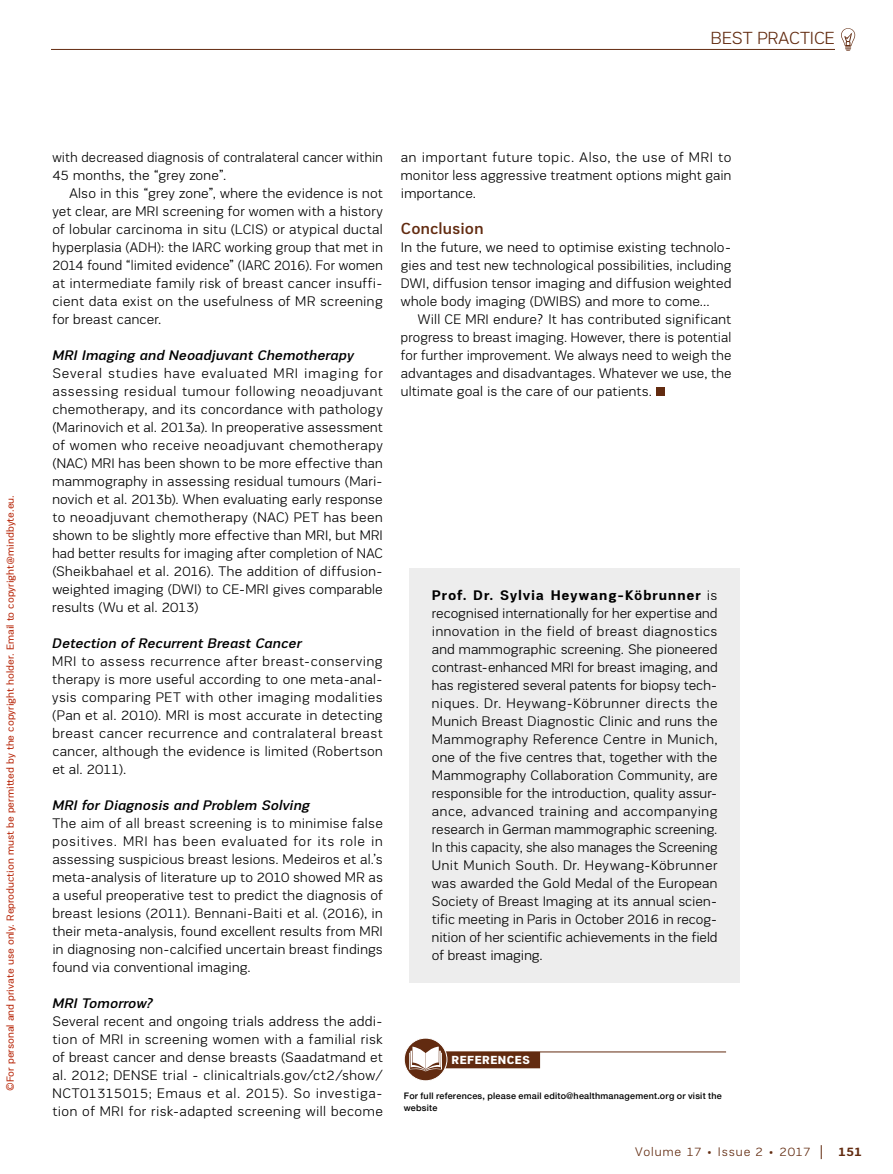
<style>
.page{position:relative;width:893px;height:1174px;background:#fff}
.page>*{position:absolute;margin:0;border:0;box-sizing:border-box;transform-origin:0 0}
.t1{font:300 18px "PRC Fidelity";color:#622b10}
.t2{font:500 16.5px "PRC Fidelity";letter-spacing:.015em;color:#622b10}
.t3{font:300 14.25px/18px "PRC Fidelity";letter-spacing:.015em;color:#000;text-align:justify}
.t4{font:italic 500 14.25px "PRC Fidelity";letter-spacing:.01em;color:#000}
.t5{font:300 14.25px/18px "PRC Fidelity";letter-spacing:.015em;color:#000;scale:.95 1}
.t6{font:300 12.75px "PRC Fidelity";letter-spacing:.065em;color:#622b10}
.t7{font:700 12.75px "PRC Fidelity";color:#622b10}
.t8{font:900 12px "PRC Fidelity";letter-spacing:.045em;color:#fff}
.t9{font:10.5px "PRC Fidelity";color:#b8290c}
.t10{font:500 9px/12px "Helvetica Neue";letter-spacing:.025em;color:#000}
.s1{font-weight:700}
</style>
<div class="page">
<svg style="left:841px;top:28px;width:14px;height:23px"></svg>
<hr style="left:51px;top:49px;width:784px;height:1px;background:#622b10">
<svg style="left:821px;top:1145px;width:1px;height:14px"></svg>
<div style="left:656px;top:387px;width:8px;height:9px;background:#622b10"></div>
<hr style="left:438px;top:1051px;width:288px;height:1px;background:#622b10">
<div style="left:444px;top:1051px;width:96px;height:17px;background:#622b10"></div>
<div style="left:404px;top:1038px;width:43px;height:42px;background:#622b10;border-radius:50%"></div>
<div style="left:404px;top:1037px;width:43px;height:44px;border:1px solid #fff;border-radius:50%"></div>
<svg style="left:409px;top:1046px;width:33px;height:25px"></svg>
<div style="left:409px;top:568px;width:331px;height:414px;background:#ededed"></div>
<p class="t1" style="left:711px;top:28px;width:12px">BEST</p>
<p class="t1" style="left:758px;top:28px;width:77px">PRACTI CE</p>
<p class="t9" style="left:4px;top:1091px;width:597px;rotate:-90deg">©For personal and private use only. Reproduction must be permitted by the copyright holder. Email to copyright@mindbyte.eu.</p>
<p class="t5" style="left:52px;top:148px;width:349px">with decreased diagnosis of contralateral cancer within<br>45 months, the “grey zone”.</p>
<p class="t3" style="left:52px;top:184px;width:332px;text-indent:17px">Also in this “grey zone”, where the evidence is not yet clear, are MRI screening for women with a history of lobular carcinoma in situ (LCIS) or atypical ductal hyperplasia (ADH</p>
<p class="t3" style="left:52px;top:238px;width:332px;text-indent:105px">): the IARC working group that met in 2014 found “limited evidence” (IARC 2016). For women at intermediate family risk of breast cancer insuffi&shy;cient data exist on the usefulness of MR screening for breast cancer.</p>
<p class="t4" style="left:52px;top:347px;width:303px">MRI Imaging and Neoadjuvant Chemotherapy</p>
<p class="t3" style="left:52px;top:364px;width:332px">Several studies have evaluated MRI imaging for assessing residual tumour following neoadjuvant chemotherapy, and its concordance with pathology (Marinovich et al. 2013a). I n preoperative assessment of women who receive neoadjuvant chemotherapy (NAC) MRI has been shown to be more effective than mammography in assessing residual tumours (Mari&shy;novich et al. 2013b). When evaluating early response to neoadjuvant chemotherapy (NAC) PET</p>
<p class="t3" style="left:52px;top:508px;width:332px;text-align:left;text-indent:271px">has been shown to be slightly more effective than MRI , but MRI had better results for imaging after completion of NAC (Sheikbahael et al. 2016). The addition of diffusion&shy;weighted imaging (DWI) to CE-MRI gives comparable results (Wu et al. 2013)</p>
<p class="t4" style="left:52px;top:635px;width:251px">Detection of Recurrent Breast Cancer</p>
<p class="t3" style="left:52px;top:652px;width:332px">MRI to assess recurrence after breast-conserving therapy is more useful according to one meta-anal&shy;ysis comparing PET</p>
<p class="t3" style="left:52px;top:688px;width:332px;text-indent:134px">with other imaging modalities (Pan et al. 2010). MRI is most accurate in detecting breast cancer recurrence and contralateral breast cancer, although the evidence is limited (Robertson et al. 2011).</p>
<p class="t4" style="left:52px;top:797px;width:259px">MRI for Diagnosis and Problem Solving</p>
<p class="t3" style="left:52px;top:814px;width:332px;text-align:left">The aim of all breast screening is to minimise false positives. MRI has been evaluated for its role in assessing suspicious breast lesions. Medeiros et al.’s meta-analysis of literature up to 2010 showed MR as a useful preoperative test to predict the diagnosis of breast lesions (2011). Bennani-Baiti et al. (2016), in their meta-analysis, found excellent results from MRI in diagnosing non-calcified uncertain breast findings found via conventional imaging.</p>
<p class="t4" style="left:52px;top:995px;width:102px">MRI Tomorrow?</p>
<p class="t3" style="left:52px;top:1012px;width:332px">Several recent and ongoing trials address the addi&shy;tion of MRI in screening women with a familial risk of breast cancer and dense breasts (Saadatmand et al. 2012; DENSE</p>
<p class="t3" style="left:52px;top:1066px;width:332px;text-indent:110px">trial - clinicaltrials.gov/ct2/show/ NCT01315015; Emaus et al. 2015). So investiga&shy;tion of MRI for risk-adapted screening will become</p>
<p class="t3" style="left:401px;top:148px;width:332px">an important future topic. Also, the use of MRI to monitor less aggressive treatment options might gain importance.</p>
<p class="t2" style="left:401px;top:219px;width:84px">Conclusion</p>
<p class="t3" style="left:401px;top:238px;width:332px">I n the future, we need to optimise existing technolo&shy;gies and test new technological possibilities, including DWI , diffusion tensor imaging and diffusion weighted whole body imaging (DWIBS) and more to come...</p>
<p class="t3" style="left:401px;top:310px;width:332px;text-indent:17px">Will CE MRI endure? It has contributed significant progress to breast imaging. However, there is potential for further improvement. We always need to weigh the advantages and disadvantages. Whatever we use, the ultimate goal is the care of our patients.</p>
<p class="t3" style="left:432px;top:586px;width:287px"><span class="s1">Prof. Dr. Sylvia Heywang-Köbrunner</span> is recognised internationally for her expertise and innovation in the field of breast diagnostics and mammographic screening. She pioneered contrast-enhanced MRI for breast imaging, and has registered several patents for biopsy tech&shy;niques. Dr. Heywang-Köbrunner directs the Munich Breast Diagnostic Clinic and runs the Mammography Reference Centre in Munich, one of the five centres that, together with the Mammography Collaboration Community, are responsible for the introduction, quality assur&shy;ance, advanced training and accompanying research in German mammographic screening.<br>I n this capacity, she also manages the Screening Unit Munich South. Dr. Heywang-Köbrunner was awarded the Gold Medal of the European Society of Breast I maging at its annual scien&shy;tific meeting in Paris in October 2016 in recog&shy;nition of her scientific achievements in the field of breast imaging.</p>
<p class="t8" style="left:452px;top:1053px;width:80px">REFERENCES</p>
<p class="t10" style="left:404px;top:1089px;width:319px">For full references, please email edito@healthmanagement.org or visit the website</p>
<p class="t6" style="left:635px;top:1144px;width:177px">Volume 17 • Issue 2 • 2017</p>
<p class="t7" style="left:838px;top:1144px;width:25px">151</p>
</div>
